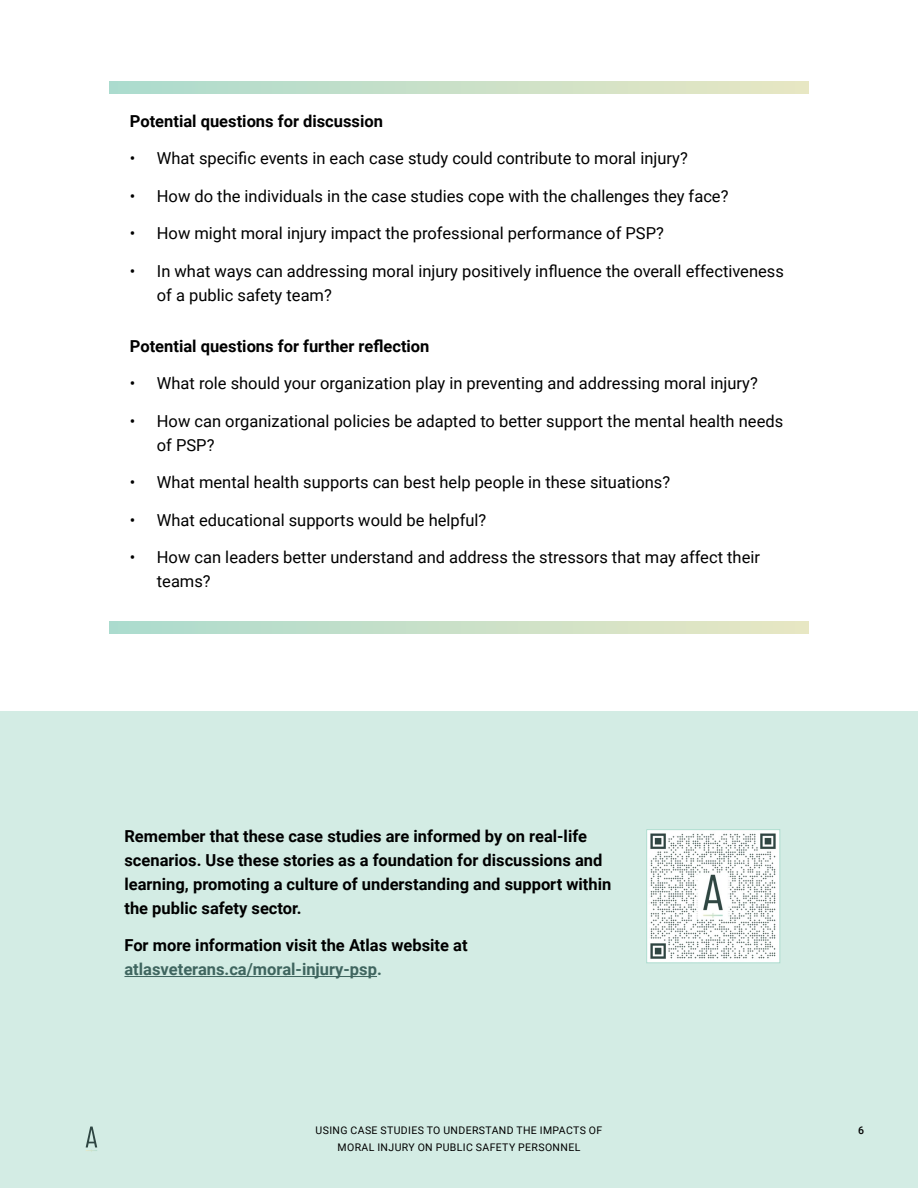
<style>
.page{position:relative;width:918px;height:1188px;background:#fff}
.page>*{position:absolute;margin:0;border:0;box-sizing:border-box;transform-origin:0 0}
.t1{font:16.5px/24px "Roboto";color:#000}
.body_text{font:700 16.5px/24px "Roboto";color:#000}
.english_sidebar_text{font:10.5px "Roboto";letter-spacing:.035em;color:#000}
.t2{font:500 10.5px "Roboto";color:#000}
.s1{color:#3f655f}
</style>
<div class="page">
<div style="left:0;top:712px;width:918px;height:476px;background:#d3ece4"></div>
<svg style="left:86px;top:1127px;width:11px;height:25px"></svg>
<hr style="left:124px;top:976px;width:253px;height:1px;background:#3f655f">
<img style="left:648px;top:831px;width:130px;height:130px">
<div style="left:646px;top:829px;width:134px;height:134px;border:1px solid #abdcce"></div>
<svg style="left:110px;top:81px;width:698px;height:13px;background:#c9e0c8"></svg>
<svg style="left:110px;top:621px;width:698px;height:13px;background:#c9e0c8"></svg>
<p class="body_text" style="left:130px;top:108px;width:255px">Potential questions for discussion</p>
<p class="t1" style="left:130px;top:146px;width:560px">• What specific events in each case study could contribute to moral injury?</p>
<p class="t1" style="left:130px;top:183px;width:600px">• How do the individuals in the case studies cope with the challenges they face?</p>
<p class="t1" style="left:130px;top:221px;width:536px">• How might moral injury impact the professional performance of PSP?</p>
<p class="t1" style="left:157px;top:258px;width:629px;text-indent:-27px">• In what ways can addressing moral injury positively influence the overall effectiveness of a public safety team?</p>
<p class="body_text" style="left:130px;top:333px;width:301px">Potential questions for further reflection</p>
<p class="t1" style="left:130px;top:371px;width:629px">• What role should your organization play in preventing and addressing moral injury?</p>
<p class="t1" style="left:157px;top:408px;width:628px;text-indent:-27px">• How can organizational policies be adapted to better support the mental health needs of PSP?</p>
<p class="t1" style="left:130px;top:470px;width:542px">• What mental health supports can best help people in these situations?</p>
<p class="t1" style="left:130px;top:507px;width:358px">• What educational supports would be helpful?</p>
<p class="t1" style="left:157px;top:545px;width:605px;text-indent:-27px">• How can leaders better understand and address the stressors that may affect their teams?</p>
<p class="body_text" style="left:124px;top:823px;width:488px">Remember that these case studies are informed by on real-life scenarios. Use these stories as a foundation for discussions and learning, promoting a culture of understanding and support within the public safety sector.</p>
<p class="body_text" style="left:124px;top:933px;width:345px">For more information visit the Atlas website at <span class="s1">atlasveterans.ca/moral-injury-psp.</span></p>
<p class="english_sidebar_text" style="left:316px;top:1123px;width:288px">USING CASE STUDIES TO UNDERSTAND THE IMPACTS OF</p>
<p class="t2" style="left:858px;top:1123px;width:7px">6</p>
<p class="english_sidebar_text" style="left:338px;top:1140px;width:244px">MORAL INJURY ON PUBLIC SAFETY PERSONNEL</p>
</div>
